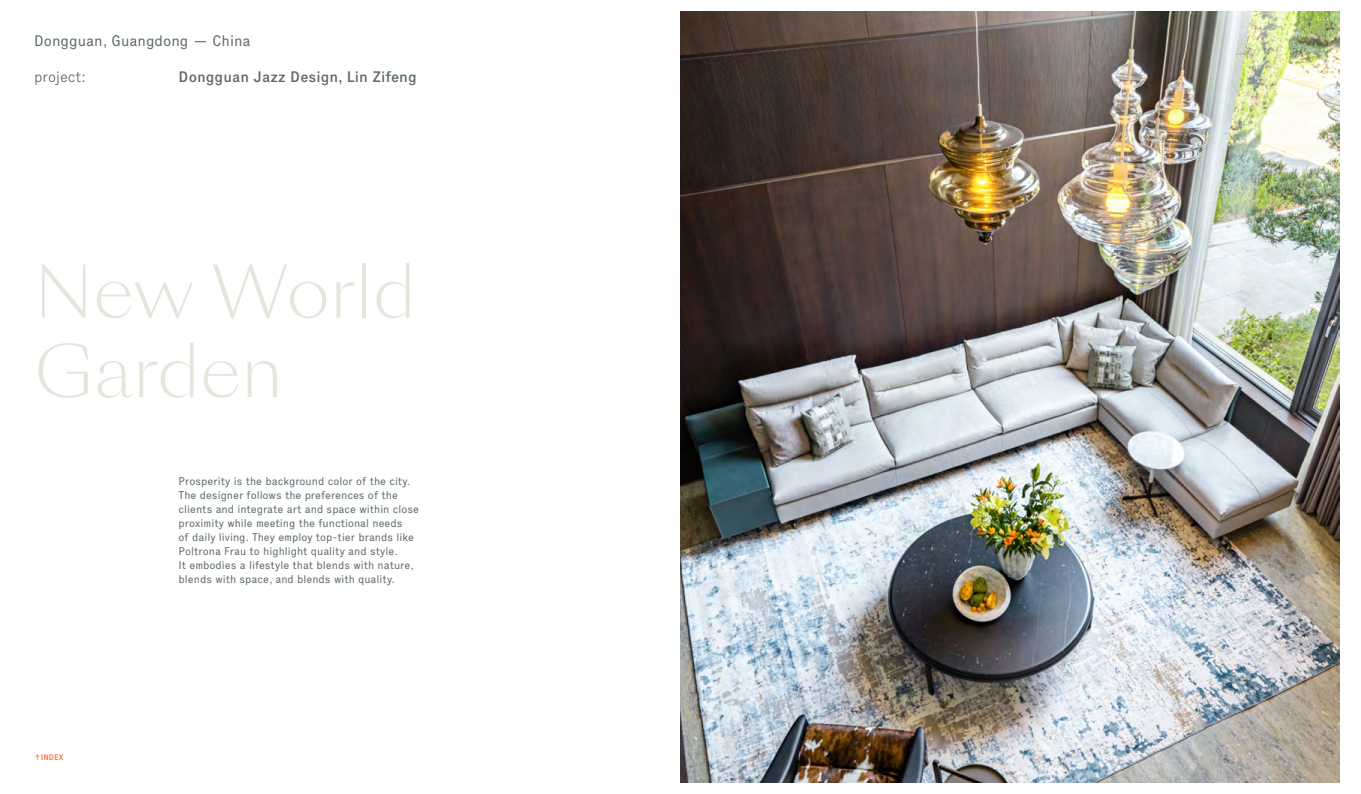
<style>
.page{position:relative;width:1361px;height:794px;background:#fff}
.page>*{position:absolute;margin:0;border:0;box-sizing:border-box;transform-origin:0 0}
.t1{font:300 70px/79.4px "Sang Bleu Sunrise";color:#e8e4dc}
.t2{font:500 15px "Executive";color:#5d686e}
.t3{font:15px "Executive";color:#5d686e}
.t4{font:300 15px "Executive";color:#5d686e}
.t5{font:11px/14px "Executive";color:#5d686e}
.t6{font:500 8px "Executive";color:#ff704a}
</style>
<div class="page">
<img style="left:680px;top:11px;width:659px;height:771px">
<h2 class="t3" style="left:34px;top:31px;width:218px">Dongguan, Guangdong — China</h2>
<h2 class="t4" style="left:34px;top:68px;width:54px">project:</h2>
<h2 class="t2" style="left:179px;top:67px;width:240px">Dongguan Jazz Design, Lin Zifeng</h2>
<h1 class="t1" style="left:34px;top:255px;width:383px">New World<br>Garden</h1>
<p class="t6" style="left:34px;top:752px;width:31px">↑INDEX</p>
<p class="t5" style="left:179px;top:474px;width:242px">Prosperity is the background color of the city.<br>The designer follows the preferences of the clients and integrate art and space within close proximity while meeting the functional needs<br>of daily living. They employ top-tier brands like Poltrona Frau to highlight quality and style.<br>It embodies a lifestyle that blends with nature, blends with space, and blends with quality.</p>
</div>
